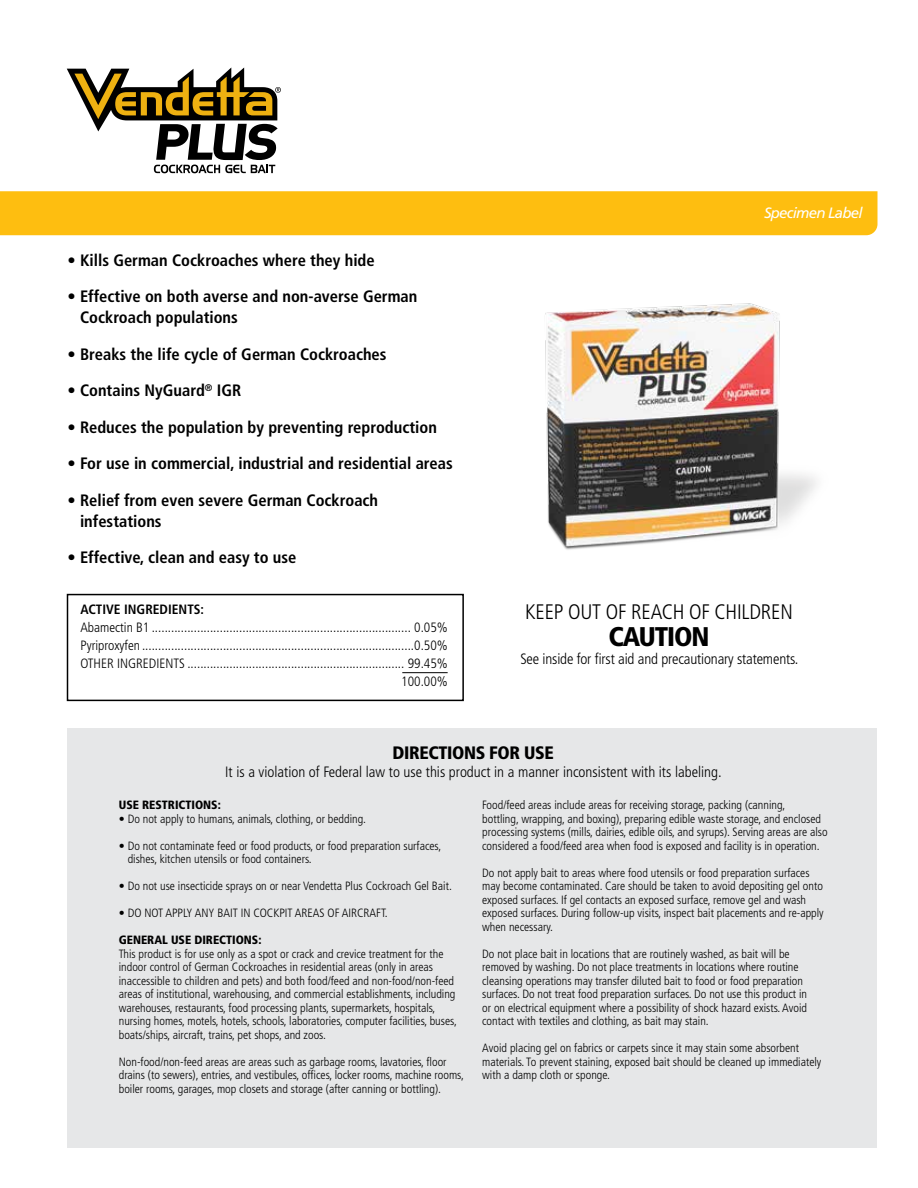
<style>
.page{position:relative;width:918px;height:1188px;background:#fff}
.page>*{position:absolute;margin:0;border:0;box-sizing:border-box;transform-origin:0 0}
.t1{font:900 condensed 27px "Frutiger";letter-spacing:-.04em;color:#000}
.t2{font:300 condensed 21px "Frutiger";letter-spacing:-.01em;color:#000}
.t3{font:900 condensed 18px "Frutiger";letter-spacing:-.02em;color:#000}
.t4{font:700 condensed 16.5px/21px "Frutiger";color:#000}
.t5{font:300 condensed 15px "Frutiger";color:#000}
.t6{font:italic 15px "Frutiger";letter-spacing:-.05em;color:#fff}
.t7{font:300 condensed 13.5px/18px "Frutiger";color:#000;text-align:right}
.t8{font:700 condensed 13.5px "Frutiger";color:#000}
.t9{font:300 condensed 12px/13.5px "Frutiger";color:#000}
.t10{font:900 condensed 12px "Frutiger";color:#000}
</style>
<div class="page">
<div style="left:0;top:191px;width:878px;height:44px;background:#febe10"></div>
<div style="left:67px;top:594px;width:397px;height:107px;border:2px solid #000"></div>
<hr style="left:402px;top:672px;width:46px;height:1px;background:#000">
<div style="left:68px;top:728px;width:810px;height:420px;background:#e6e7e8"></div>
<svg style="left:67px;top:68px;width:214px;height:105px"></svg>
<img style="left:545px;top:303px;width:272px;height:247px">
<h3 class="t4" style="left:68px;top:249px;width:309px">• Kills German Cockroaches where they hide</h3>
<h3 class="t4" style="left:80px;top:286px;width:339px;text-indent:-13px">• Effective on both averse and non-averse German<br>Cockroach populations</h3>
<h3 class="t4" style="left:68px;top:343px;width:321px">• Breaks the life cycle of German Cockroaches</h3>
<h3 class="t4" style="left:68px;top:380px;width:175px">• Contains NyGuard<sup>®</sup> IGR</h3>
<h3 class="t4" style="left:67px;top:417px;width:371px">• Reduces the population by preventing reproduction</h3>
<h3 class="t4" style="left:67px;top:453px;width:387px">• For use in commercial, industrial and residential areas</h3>
<h3 class="t4" style="left:80px;top:490px;width:300px;text-indent:-13px">• Relief from even severe German Cockroach infestations</h3>
<h3 class="t4" style="left:67px;top:547px;width:230px">• Effective, clean and easy to use</h3>
<p class="t8" style="left:80px;top:602px;width:125px">ACTIVE INGREDIENTS:</p>
<p class="t7" style="left:80px;top:619px;width:369px">Abamectin B1 ................................................................................ 0.05% Pyriproxyfen ....................................................................................0.50% OTHER INGREDIENTS ................................................................... 99.45% 100.00%</p>
<p class="t6" style="left:764px;top:204px;width:100px">Specimen Label</p>
<h2 class="t2" style="left:525px;top:600px;width:269px">KEEP OUT OF REACH OF CHILDREN</h2>
<h1 class="t1" style="left:609px;top:621px;width:103px">CAUTION</h1>
<p class="t5" style="left:520px;top:651px;width:280px">See inside for first aid and precautionary statements.</p>
<h3 class="t3" style="left:393px;top:742px;width:163px">DIRECTIONS FOR USE</h3>
<p class="t5" style="left:225px;top:763px;width:498px">It is a violation of Federal law to use this product in a manner inconsistent with its labeling.</p>
<p class="t10" style="left:119px;top:798px;width:104px">USE RESTRICTIONS:</p>
<p class="t9" style="left:119px;top:812px;width:249px">• Do not apply to humans, animals, clothing, or bedding.</p>
<p class="t9" style="left:128px;top:839px;width:315px;text-indent:-9px">• Do not contaminate feed or food products, or food preparation surfaces, dishes, kitchen utensils or food containers.</p>
<p class="t9" style="left:119px;top:879px;width:335px">• Do not use insecticide sprays on or near Vendetta Plus Cockroach Gel Bait.</p>
<p class="t9" style="left:119px;top:906px;width:271px">• DO NOT APPLY ANY BAIT IN COCKPIT AREAS OF AIRCRAFT.</p>
<p class="t10" style="left:119px;top:933px;width:144px">GENERAL USE DIRECTIONS:</p>
<p class="t9" style="left:119px;top:947px;width:340px">This product is for use only as a spot or crack and crevice treatment for the indoor control of German Cockroaches in residential areas (only in areas inaccessible to children and pets) and both food/feed and non-food/non-feed areas of institutional, warehousing, and commercial establishments, including warehouses, restaurants, food processing plants, supermarkets, hospitals, nursing homes, motels, hotels, schools, laboratories, computer facilities, buses, boats/ships, aircraft, trains, pet shops, and zoos.</p>
<p class="t9" style="left:119px;top:1055px;width:347px">Non-food/non-feed areas are areas such as garbage rooms, lavatories, floor drains (to sewers), entries, and vestibules, offices, locker rooms, machine rooms, boiler rooms, garages, mop closets and storage (after canning or bottling).</p>
<p class="t9" style="left:482px;top:798px;width:347px">Food/feed areas include areas for receiving storage, packing (canning,<br>bottling, wrapping, and boxing), preparing edible waste storage, and enclosed processing systems (mills, dairies, edible oils, and syrups). Serving areas are also considered a food/feed area when food is exposed and facility is in operation.</p>
<p class="t9" style="left:482px;top:866px;width:343px">Do not apply bait to areas where food utensils or food preparation surfaces may become contaminated. Care should be taken to avoid depositing gel onto exposed surfaces. If gel contacts an exposed surface, remove gel and wash exposed surfaces. During follow-up visits, inspect bait placements and re-apply when necessary.</p>
<p class="t9" style="left:482px;top:947px;width:326px">Do not place bait in locations that are routinely washed, as bait will be removed by washing. Do not place treatments in locations where routine cleansing operations may transfer diluted bait to food or food preparation surfaces. Do not treat food preparation surfaces. Do not use this product in or on electrical equipment where a possibility of shock hazard exists. Avoid contact with textiles and clothing, as bait may stain.</p>
<p class="t9" style="left:482px;top:1041px;width:341px">Avoid placing gel on fabrics or carpets since it may stain some absorbent materials. To prevent staining, exposed bait should be cleaned up immediately with a damp cloth or sponge.</p>
</div>
